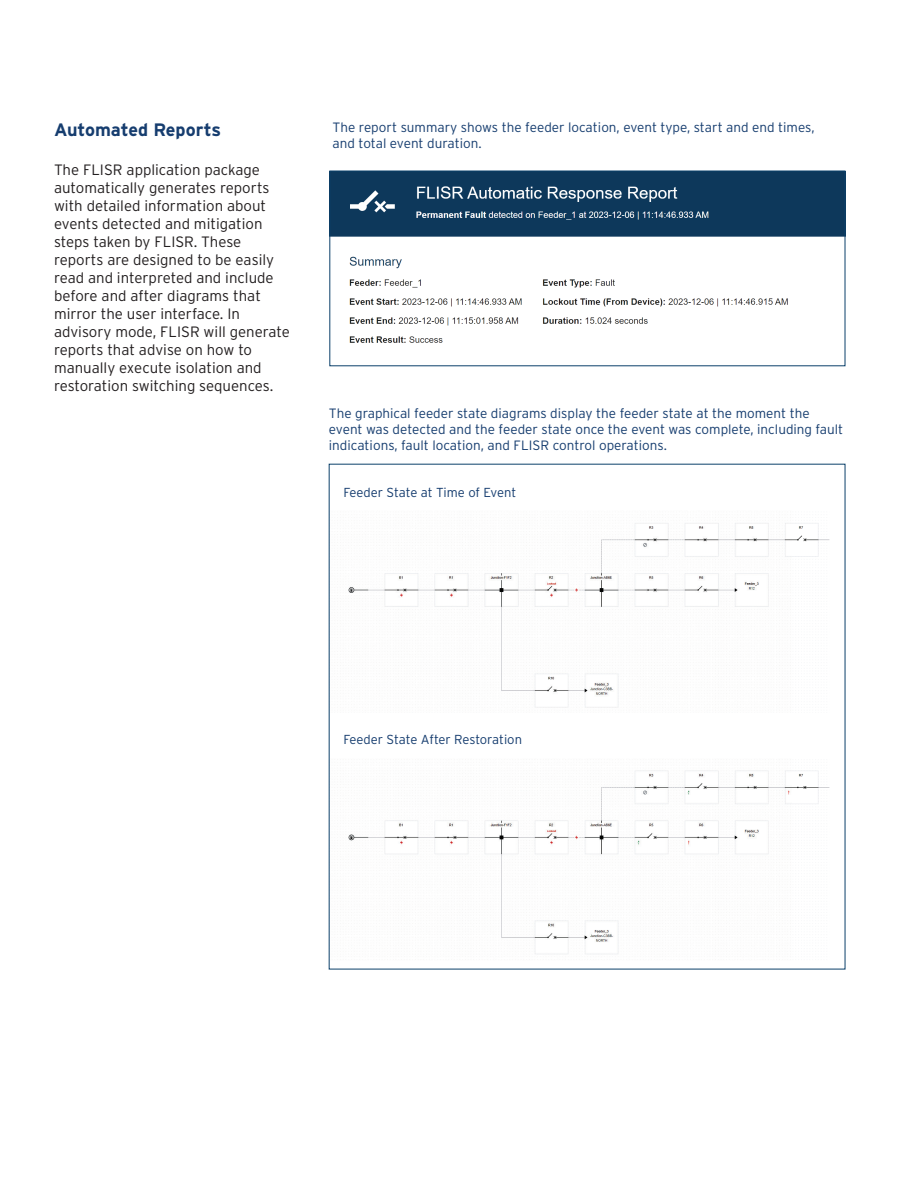
<style>
.page{position:relative;width:918px;height:1188px;background:#fff}
.page>*{position:absolute;margin:0;border:0;box-sizing:border-box;transform-origin:0 0}
.t1{font:700 18px "Interstate Poly";color:#163d6f}
.t2{font:300 15px/18px "Interstate Poly";color:#231f20}
.t3{font:300 13.5px/16.2px "Interstate Poly";color:#163d6f}
.t4{font:300 13.05px "Interstate Poly";color:#163d6f}
</style>
<div class="page">
<img style="left:348px;top:523px;width:482px;height:185px">
<img style="left:332px;top:173px;width:511px;height:170px">
<div style="left:330px;top:171px;width:515px;height:195px;border:1px solid #0b406a"></div>
<img style="left:348px;top:770px;width:482px;height:184px">
<p class="t1" style="left:54px;top:116px;width:169px">Automated Reports</p>
<p class="t2" style="left:54px;top:160px;width:237px">The FLISR application package automatically generates reports with detailed information about events detected and mitigation steps taken by FLISR. These reports are designed to be easily read and interpreted and include before and after diagrams that mirror the user interface. In advisory mode, FLISR will generate reports that advise on how to manually execute isolation and restoration switching sequences.</p>
<p class="t3" style="left:333px;top:118px;width:483px">The report summary shows the feeder location, event type, start and end times, and total event duration.</p>
<p class="t3" style="left:329px;top:404px;width:516px">The graphical feeder state diagrams display the feeder state at the moment the event was detected and the feeder state once the event was complete, including fault indications, fault location, and FLISR control operations.</p>
<p class="t4" style="left:343px;top:483px;width:175px">Feeder State at Time of Event</p>
<p class="t4" style="left:343px;top:730px;width:180px">Feeder State After Restoration</p>
</div>
